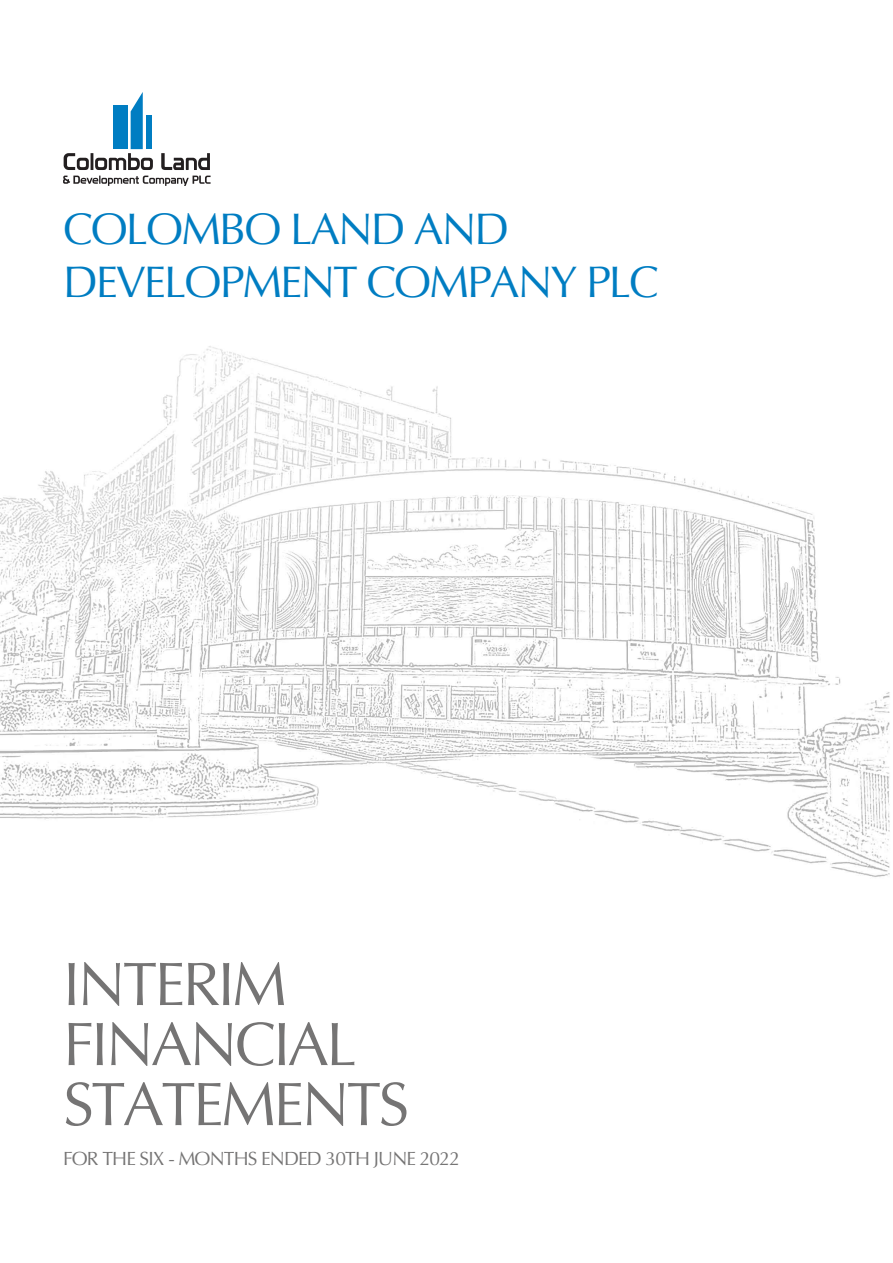
<style>
.page{position:relative;width:893px;height:1263px;background:#fff}
.page>*{position:absolute;margin:0;border:0;box-sizing:border-box;transform-origin:0 0}
.t1{font:61.5px/60px "Optima";letter-spacing:-.045em;color:#757474}
.t2{font:44.4px/53.2px "Optima";letter-spacing:-.045em;color:#007dc2}
.t3{font:19.2px "Optima";letter-spacing:-.045em;color:#757474}
</style>
<div class="page">
<img style="left:0;top:156px;width:890px;height:721px">
<svg style="left:161px;top:153px;width:49px;height:17px"></svg>
<svg style="left:63px;top:176px;width:148px;height:10px"></svg>
<svg style="left:64px;top:92px;width:89px;height:78px"></svg>
<p class="t2" style="left:63px;top:203px;width:597px">COLOMBO LAND AND<br>DEVELOPMENT COMPANY PLC</p>
<h1 class="t1" style="left:63px;top:955px;width:348px">INTERIM<br>FINANCIAL<br>STATEMENTS</h1>
<p class="t3" style="left:63px;top:1147px;width:398px">FOR THE SIX - MONTHS ENDED 30TH JUNE 2022</p>
</div>
